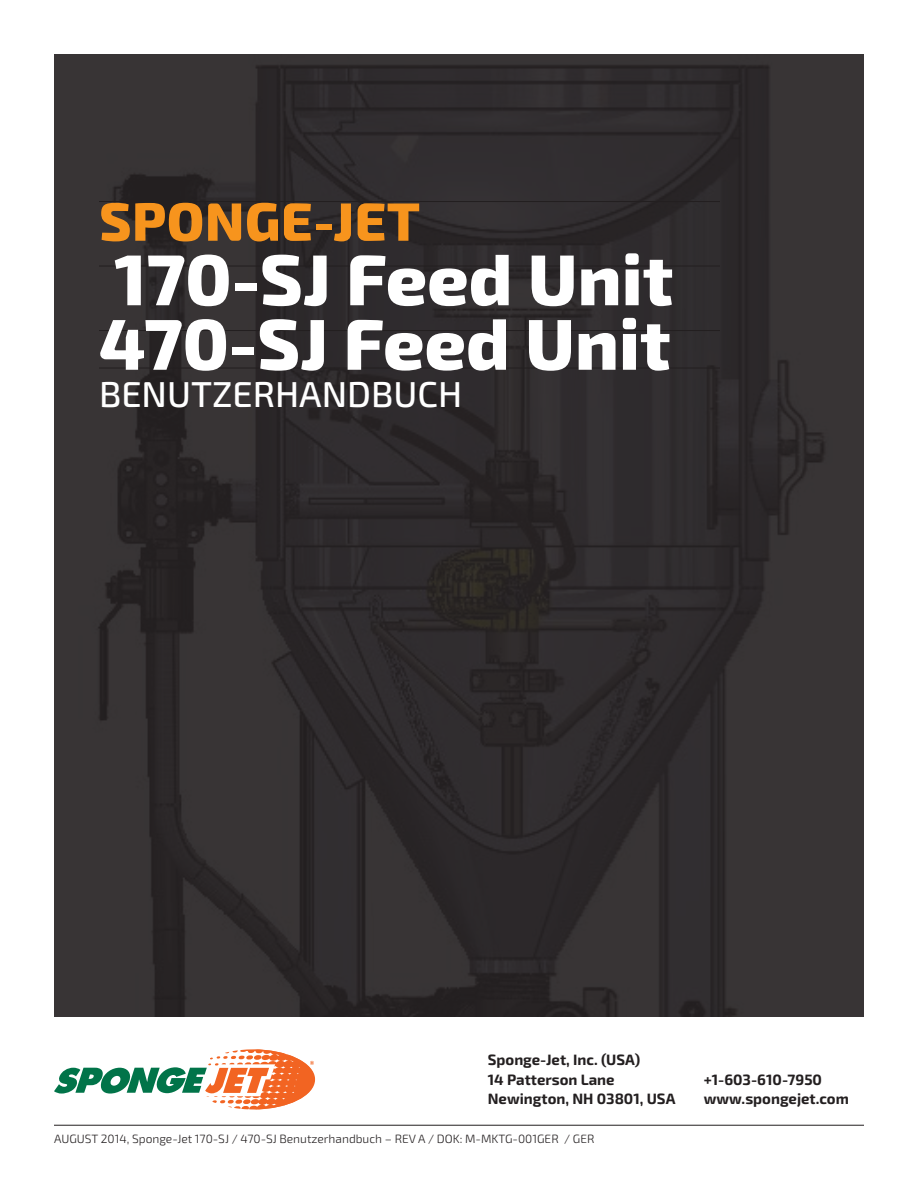
<style>
.page{position:relative;width:918px;height:1188px;background:#fff}
.page>*{position:absolute;margin:0;border:0;box-sizing:border-box;transform-origin:0 0}
.t1{font:800 72px/64.5px "Exo 2.0";color:#fff}
.t2{font:800 54px "Exo 2.0";letter-spacing:.01em;color:#f7941d}
.t3{font:500 36px "Exo 2.0";color:#fff}
.t4{font:700 15px/19.5px "Exo 2.0";color:#231f20}
.t5{font:300 12px "Exo 2.0";color:#231f20}
</style>
<div class="page">
<hr style="left:54px;top:1125px;width:810px;height:1px;background:#231f20">
<img style="left:54px;top:54px;width:810px;height:963px">
<hr style="left:99px;top:201px;width:621px;height:1px;background:#231f20">
<hr style="left:99px;top:266px;width:621px;height:1px;background:#231f20">
<hr style="left:99px;top:330px;width:621px;height:1px;background:#231f20">
<hr style="left:99px;top:368px;width:621px;height:1px;background:#231f20">
<svg style="left:54px;top:1049px;width:261px;height:60px"></svg>
<h2 class="t2" style="left:99px;top:189px;width:322px">SPONGE-JET</h2>
<h1 class="t1" style="left:99px;top:249px;width:576px">170-SJ Feed Unit<br>470-SJ Feed Unit</h1>
<h3 class="t3" style="left:99px;top:373px;width:365px">BENUTZERHANDBUCH</h3>
<p class="t4" style="left:488px;top:1051px;width:154px">Sponge-Jet, Inc. (USA)<br>14 Patterson Lane</p>
<p class="t4" style="left:704px;top:1070px;width:120px">+1-603-610-7950</p>
<p class="t4" style="left:488px;top:1090px;width:189px">Newington, NH 03801, USA</p>
<p class="t4" style="left:704px;top:1090px;width:147px">www.spongejet.com</p>
<p class="t5" style="left:54px;top:1132px;width:542px">AUGUST 2014, Sponge-Jet 170-SJ / 470-SJ Benutzerhandbuch – REV A / DOK: M-MKTG-001GER / GER</p>
</div>
